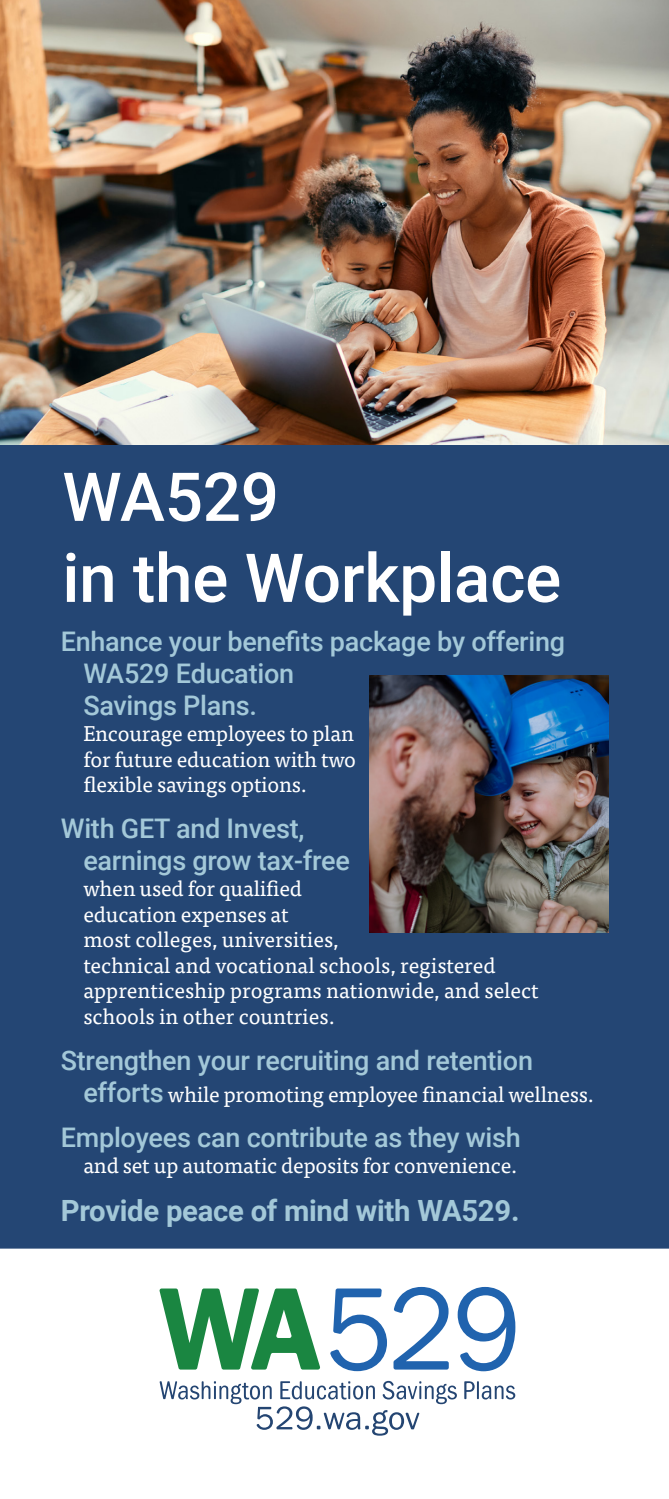
<style>
.page{position:relative;width:669px;height:1499px;background:#fff}
.page>*{position:absolute;margin:0;border:0;box-sizing:border-box;transform-origin:0 0}
.t1{font:500 67.5px/81px "Roboto";letter-spacing:-.005em;color:#fff}
.Body_Text_Indent{font:700 29.25px "Roboto";letter-spacing:-.01em;color:#a3c8d8}
.Body_Text_Indent-2{font:500 27px/32.4px "Roboto";letter-spacing:-.01em;color:#a3c8d8}
.Body_Text_Indent-3{font:21.38px/25.7px "Tisa Pro";letter-spacing:-.01em;color:#fff;text-align:justify}
.s1{font-family:"Roboto";font-weight:500;font-size:27px;color:#a3c8d8}
</style>
<div class="page">
<div style="left:0;top:445px;width:668px;height:803px;background:#244674"></div>
<img style="left:0;top:0;width:668px;height:445px">
<img style="left:369px;top:676px;width:239px;height:257px">
<svg style="left:159px;top:1288px;width:161px;height:81px"></svg>
<svg style="left:330px;top:1288px;width:57px;height:83px"></svg>
<svg style="left:393px;top:1287px;width:55px;height:82px"></svg>
<svg style="left:457px;top:1287px;width:58px;height:84px"></svg>
<svg style="left:464px;top:1381px;width:51px;height:18px"></svg>
<svg style="left:159px;top:1380px;width:297px;height:55px"></svg>
<p class="t1" style="left:62px;top:454px;width:500px">WA529<br>in the Workplace</p>
<p class="Body_Text_Indent-2" style="left:83px;top:624px;width:483px;text-indent:-22px">Enhance your benefits package by offering<br>WA529 Education<br>Savings Plans.</p>
<p class="Body_Text_Indent-3" style="left:83px;top:719px;width:274px">Encourage employees to plan for future education with two flexible savings options.</p>
<p class="Body_Text_Indent-2" style="left:83px;top:811px;width:268px;text-indent:-22px">With GET and Invest, earnings grow tax-free</p>
<p class="Body_Text_Indent-3" style="left:83px;top:874px;width:456px;text-align:left">when used for qualified<br>education expenses at<br>most colleges, universities,<br>technical and vocational schools, registered apprenticeship programs nationwide, and select schools in other countries.</p>
<p class="Body_Text_Indent-2" style="left:61px;top:1042px;width:473px">Strengthen your recruiting and retention</p>
<p class="Body_Text_Indent-3" style="left:83px;top:1080px;width:512px"><span class="s1">efforts</span> while promoting employee financial wellness.</p>
<p class="Body_Text_Indent-2" style="left:61px;top:1120px;width:461px">Employees can contribute as they wish</p>
<p class="Body_Text_Indent-3" style="left:83px;top:1151px;width:435px">and set up automatic deposits for convenience.</p>
<p class="Body_Text_Indent" style="left:61px;top:1190px;width:460px">Provide peace of mind with WA529.</p>
</div>
